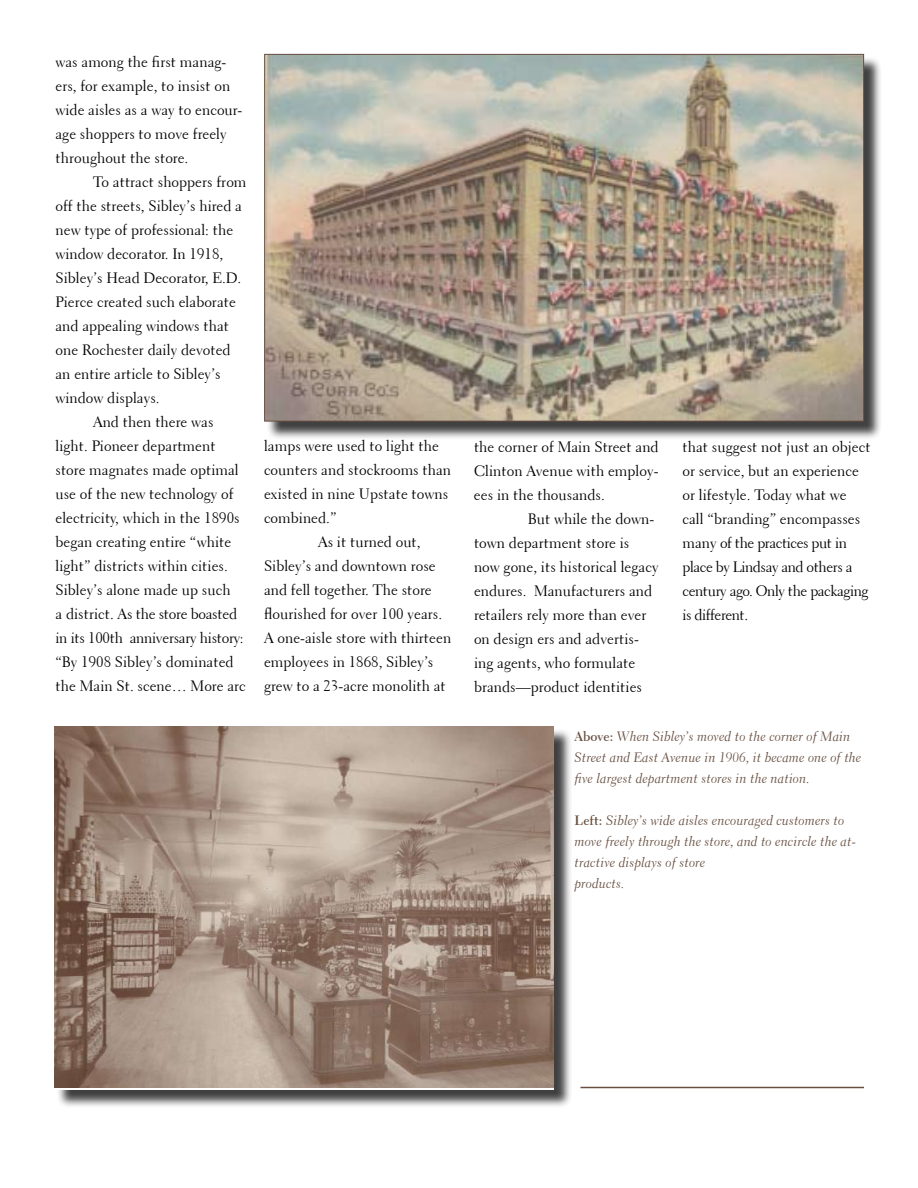
<style>
.page{position:relative;width:918px;height:1188px;background:#fff}
.page>*{position:absolute;margin:0;border:0;box-sizing:border-box;transform-origin:0 0}
.t1{font:15px/24px "Transitional 521 BT Roman A";color:#000}
.t2{font:15px "Transitional 521 BT Roman A";letter-spacing:-.02em;color:#000}
.t3{font:13.5px/21px "Transitional 521 BT Cursive A";color:#684f40}
.s1{font-family:"Transitional 521 BT Bold A"}
</style>
<div class="page">
<div style="left:56px;top:728px;width:523px;height:387px;background:#000;opacity:.75"></div>
<img style="left:54px;top:726px;width:500px;height:361px">
<div style="left:267px;top:56px;width:622px;height:391px;background:#000;opacity:.75"></div>
<img style="left:266px;top:56px;width:596px;height:364px">
<hr style="left:580px;top:1087px;width:284px;height:1px;background:#684f40">
<p class="t1" style="left:56px;top:50px;width:188px">was among the first manag&shy;ers, for example, to insist on wide aisles as a way to encour&shy;age shoppers to move freely throughout the store.</p>
<p class="t1" style="left:93px;top:170px;width:155px">To attract shoppers from</p>
<p class="t1" style="left:56px;top:194px;width:188px">off the streets, Sibley’s hired a</p>
<p class="t1" style="left:56px;top:218px;width:179px">new type of professional: the</p>
<p class="t1" style="left:56px;top:242px;width:169px">window decorator. In 1918,</p>
<p class="t1" style="left:56px;top:266px;width:187px">Sibley’s Head Decorator, E.D.</p>
<p class="t1" style="left:56px;top:290px;width:182px">Pierce created such elaborate</p>
<p class="t1" style="left:56px;top:314px;width:175px">and appealing windows that</p>
<p class="t1" style="left:56px;top:338px;width:177px">one Rochester daily devoted</p>
<p class="t1" style="left:56px;top:362px;width:167px">an entire article to Sibley’s</p>
<p class="t1" style="left:56px;top:386px;width:106px">window displays.</p>
<p class="t1" style="left:93px;top:410px;width:122px">And then there was</p>
<p class="t1" style="left:56px;top:434px;width:162px">light. Pioneer department</p>
<p class="t1" style="left:56px;top:458px;width:185px">store magnates made optimal</p>
<p class="t1" style="left:56px;top:482px;width:180px">use of the new technology of</p>
<p class="t1" style="left:56px;top:506px;width:186px">electricity, which in the 1890s</p>
<p class="t1" style="left:56px;top:530px;width:177px">began creating entire “white</p>
<p class="t1" style="left:56px;top:554px;width:174px">light” districts within cities.</p>
<p class="t1" style="left:56px;top:578px;width:177px">Sibley’s alone made up such</p>
<p class="t2" style="left:56px;top:605px;width:183px">a district. As the store boasted</p>
<p class="t2" style="left:56px;top:629px;width:189px">in its 100th anniversary history:</p>
<p class="t1" style="left:56px;top:650px;width:180px">“By 1908 Sibley’s dominated</p>
<p class="t1" style="left:56px;top:674px;width:192px">the Main St. scene… More arc</p>
<p class="t1" style="left:264px;top:434px;width:177px">lamps were used to light the</p>
<p class="t1" style="left:264px;top:458px;width:189px">counters and stockrooms than</p>
<p class="t1" style="left:264px;top:482px;width:186px">existed in nine Upstate towns</p>
<p class="t1" style="left:264px;top:506px;width:74px">combined.”</p>
<p class="t1" style="left:318px;top:530px;width:104px">As it turned out,</p>
<p class="t1" style="left:264px;top:554px;width:173px">Sibley’s and downtown rose</p>
<p class="t1" style="left:264px;top:578px;width:169px">and fell together. The store</p>
<p class="t1" style="left:264px;top:602px;width:180px">flourished for over 100 years.</p>
<p class="t1" style="left:264px;top:626px;width:189px">A one-aisle store with thirteen</p>
<p class="t1" style="left:264px;top:650px;width:171px">employees in 1868, Sibley’s</p>
<p class="t1" style="left:264px;top:674px;width:183px">grew to a 23-acre monolith at</p>
<p class="t1" style="left:474px;top:435px;width:186px;text-align:justify">the corner of Main Street and Clinton Avenue with employ&shy;ees in the thousands.</p>
<p class="t1" style="left:474px;top:507px;width:186px;text-indent:54px">But while the down&shy;town department store is now gone, its historical legacy endures. Manufacturers and retailers rely more than ever on design ers and advertis&shy;ing agents, who formulate brands—product identities</p>
<p class="t1" style="left:682px;top:435px;width:190px">that suggest not just an object or service, but an experience or lifestyle. Today what we call “branding” encompasses many of the practices put in place by Lindsay and others a century ago. Only the packaging is different.</p>
<p class="t3" style="left:574px;top:726px;width:289px"><span class="s1">Above:</span> When Sibley’s moved to the corner of Main<br>Street and East Avenue in 1906, it became one of the five largest department stores in the nation.</p>
<p class="t3" style="left:574px;top:810px;width:283px"><span class="s1">Left:</span> Sibley’s wide aisles encouraged customers to move freely through the store, and to encircle the at&shy;tractive displays of store<br>products.</p>
</div>
